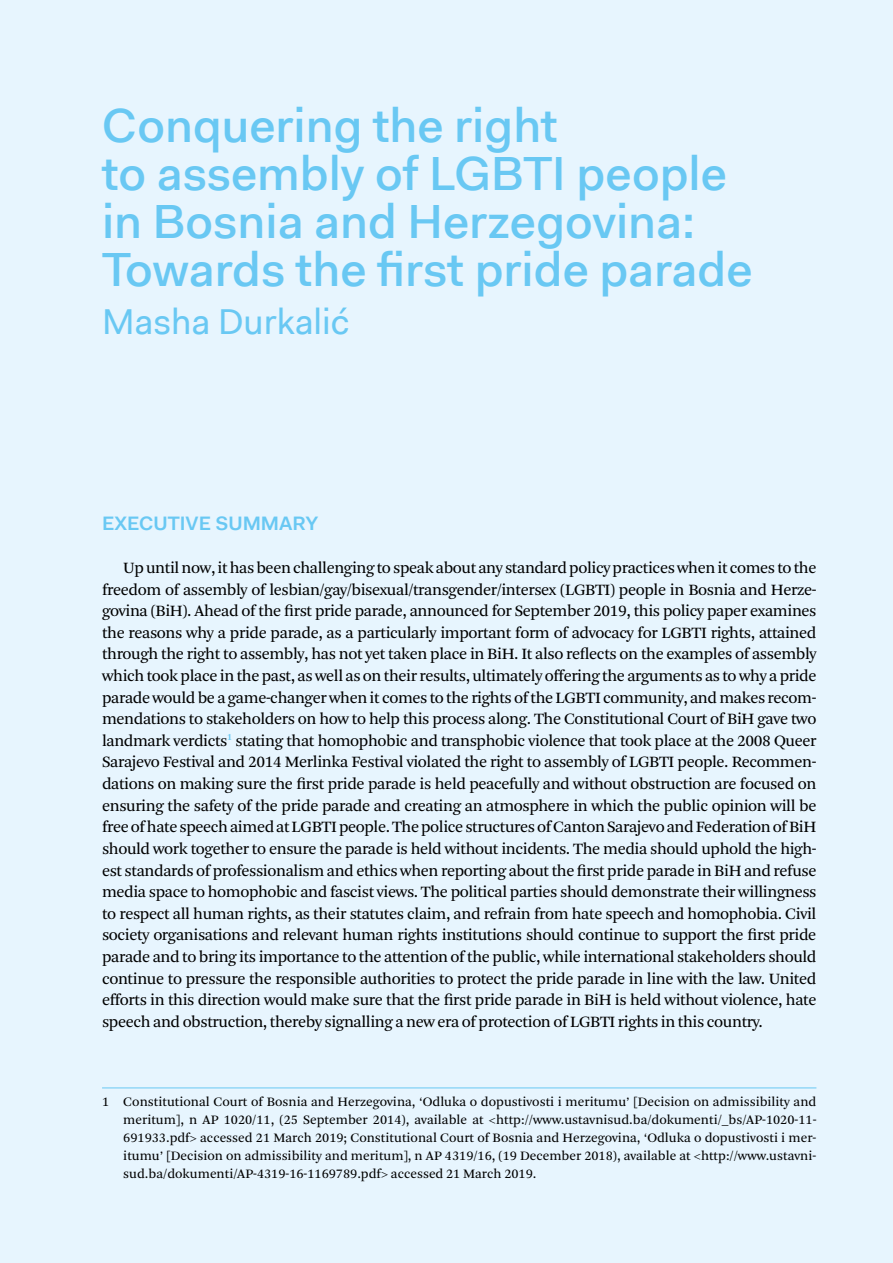
<style>
.page{position:relative;width:893px;height:1263px;background:#e7f5fe}
.page>*{position:absolute;margin:0;border:0;box-sizing:border-box;transform-origin:0 0}
.t1{font:500 48px/48px "Fakt Pro";color:#69c8f3}
.t2{font:36px "Fakt Pro";color:#69c8f3}
.t3{font:600 19.5px "Fakt Pro";color:#69c8f3}
.t4{font:16.5px/21.6px "Arnhem";letter-spacing:-.025em;color:#000;text-align:justify}
.t5{font:13.5px/18px "Arnhem";color:#000;text-align:justify}
</style>
<div class="page">
<hr style="left:102px;top:1088px;width:714px;height:1px;background:#69c8f3">
<h1 class="t1" style="left:102px;top:101px;width:652px">Conquering the right<br>to assembly of LGBTI people in Bosnia and Herzegovina:<br>Towards the first pride parade</h1>
<h2 class="t2" style="left:102px;top:298px;width:249px">Masha Durkalić</h2>
<p class="t3" style="left:102px;top:510px;width:218px">EXECUTIVE SUMMARY</p>
<p class="t4" style="left:102px;top:557px;width:716px;text-indent:21px">Up until now, it has been challenging to speak about any standard policy practices when it comes to the freedom of assembly of lesbian/gay/bisexual/transgender/intersex (LGBTI) people in Bosnia and Herze&shy;govina (BiH). Ahead of the first pride parade, announced for September 2019, this policy paper examines the reasons why a pride parade, as a particularly important form of advocacy for LGBTI rights, attained through the right to assembly, has not yet taken place in BiH. It also reflects on the examples of assembly which took place in the past, as well as on their results, ultimately offering the arguments as to why a pride parade would be a game-changer when it comes to the rights of the LGBTI community, and makes recom&shy;mendations to stakeholders on how to help this process along. The Constitutional Court of BiH gave two landmark verdicts<sup>1</sup> stating that homophobic and transphobic violence that took place at the 2008 Queer Sarajevo Festival and 2014 Merlinka Festival violated the right to assembly of LGBTI people. Recommen&shy;dations on making sure the first pride parade is held peacefully and without obstruction are focused on ensuring the safety of the pride parade and creating an atmosphere in which the public opinion will be free of hate speech aimed at LGBTI people. The police structures of Canton Sarajevo and Federation of BiH should work together to ensure the parade is held without incidents. The media should uphold the high&shy;est standards of professionalism and ethics when reporting about the first pride parade in BiH and refuse media space to homophobic and fascist views. The political parties should demonstrate their willingness to respect all human rights, as their statutes claim, and refrain from hate speech and homophobia. Civil society organisations and relevant human rights institutions should continue to support the first pride parade and to bring its importance to the attention of the public, while international stakeholders should continue to pressure the responsible authorities to protect the pride parade in line with the law. United efforts in this direction would make sure that the first pride parade in BiH is held without violence, hate speech and obstruction, thereby signalling a new era of protection of LGBTI rights in this country.</p>
<p class="t5" style="left:123px;top:1093px;width:695px;text-indent:-21px">1 Constitutional Court of Bosnia and Herzegovina, ‘Odluka o dopustivosti i meritumu’ [Decision on admissibility and meritum], n AP 1020/11, (25 September 2014), available at &lt;http://www.ustavnisud.ba/dokumenti/_bs/AP-1020-11- 691933.pdf&gt; accessed 21 March 2019; Constitutional Court of Bosnia and Herzegovina, ‘Odluka o dopustivosti i mer&shy;itumu’ [Decision on admissibility and meritum], n AP 4319/16, (19 December 2018), available at &lt;http://www.ustavni&shy;sud.ba/dokumenti/AP-4319-16-1169789.pdf&gt; accessed 21 March 2019.</p>
</div>
